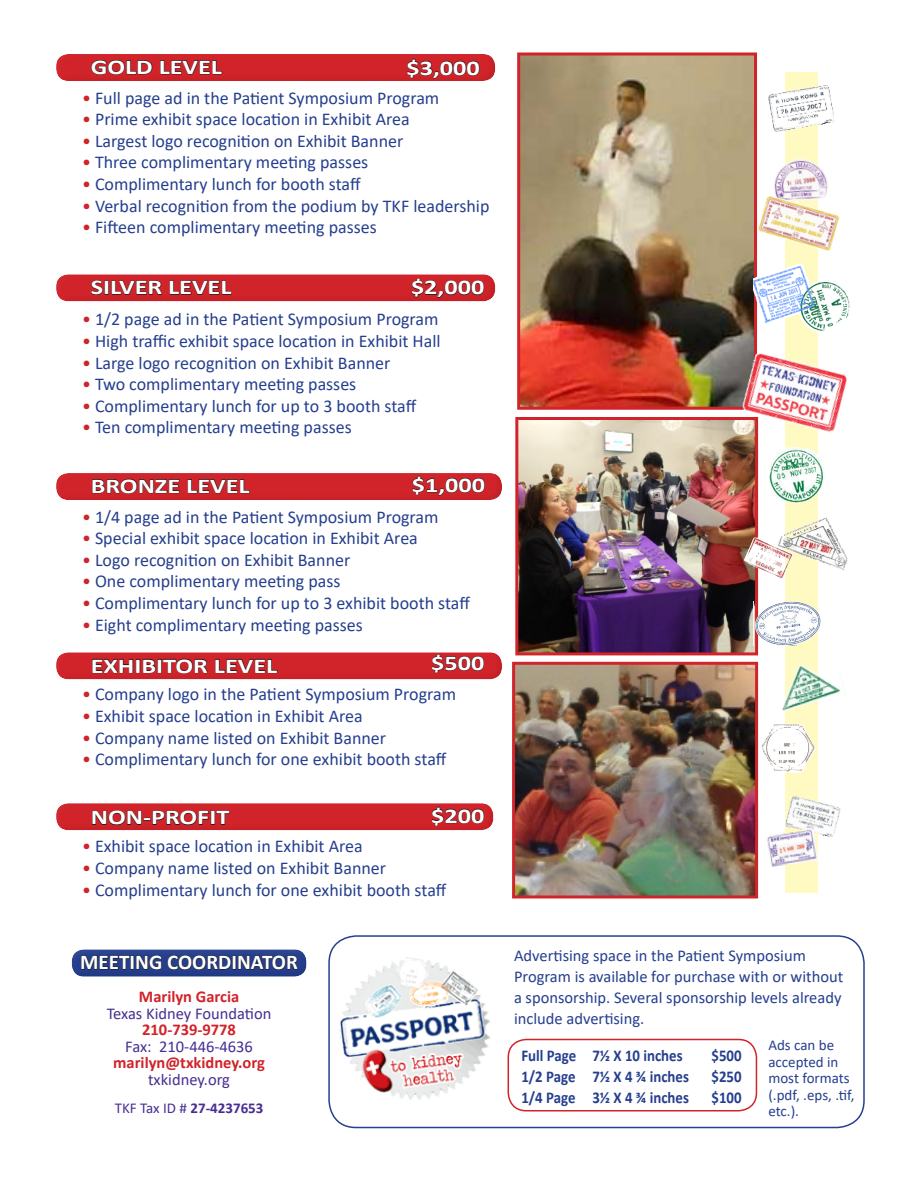
<style>
.page{position:relative;width:918px;height:1188px;background:#fff}
.page>*{position:absolute;margin:0;border:0;box-sizing:border-box;transform-origin:0 0}
.t1{font:700 21px "Calibri";color:#fff;scale:1.25 1}
.t2{font:700 21px "Calibri";color:#fff}
.t3{font:18px "Calibri";color:#253f8e}
.t4{font:16.5px/21px "Calibri";color:#253f8e}
.t5{font:700 16.5px "Calibri";color:#253f8e;scale:.9 1}
.t6{font:16.5px "Calibri";color:#482e92}
.t7{font:700 16.5px "Calibri";color:#d1232a}
.t8{font:15px/16.5px "Calibri";color:#253f8e}
.t9{font:700 15px "Calibri";color:#482e92}
.s1{color:#d1232a}
.s2{font-weight:400}
</style>
<div class="page">
<div style="left:60px;top:53px;width:436px;height:30px;background:#231f20;opacity:.1"></div>
<div style="left:60px;top:273px;width:436px;height:30px;background:#231f20;opacity:.1"></div>
<div style="left:60px;top:472px;width:443px;height:30px;background:#231f20;opacity:.1"></div>
<div style="left:60px;top:651px;width:443px;height:30px;background:#231f20;opacity:.1"></div>
<div style="left:60px;top:802px;width:434px;height:30px;background:#231f20;opacity:.1"></div>
<svg style="left:407px;top:53px;width:73px;height:30px;background:#b7383d"></svg>
<svg style="left:92px;top:478px;width:88px;height:16px"></svg>
<svg style="left:187px;top:476px;width:63px;height:18px"></svg>
<svg style="left:412px;top:472px;width:73px;height:30px;background:#b8383d"></svg>
<svg style="left:411px;top:273px;width:73px;height:30px;background:#b83b40"></svg>
<svg style="left:431px;top:651px;width:53px;height:30px;background:#b63b40"></svg>
<svg style="left:431px;top:802px;width:53px;height:30px;background:#b63a3f"></svg>
<svg style="left:92px;top:810px;width:138px;height:15px;background:#9d2126"></svg>
<svg style="left:92px;top:658px;width:116px;height:16px;background:#9c2126"></svg>
<svg style="left:215px;top:656px;width:63px;height:18px"></svg>
<svg style="left:91px;top:277px;width:71px;height:19px"></svg>
<svg style="left:169px;top:277px;width:63px;height:19px"></svg>
<svg style="left:91px;top:60px;width:62px;height:15px"></svg>
<svg style="left:160px;top:57px;width:63px;height:18px"></svg>
<img style="left:521px;top:56px;width:232px;height:350px">
<div style="left:517px;top:52px;width:240px;height:358px;border:3px solid #d1232a"></div>
<img style="left:519px;top:421px;width:235px;height:230px">
<div style="left:515px;top:417px;width:243px;height:238px;border:3px solid #d1232a"></div>
<img style="left:516px;top:666px;width:238px;height:228px">
<div style="left:512px;top:662px;width:246px;height:236px;border:3px solid #d1232a"></div>
<div style="left:328px;top:935px;width:537px;height:193px;border:2px solid #253f8e;border-radius:27px"></div>
<img style="left:339px;top:957px;width:152px;height:143px">
<div style="left:70px;top:948px;width:237px;height:24px;background:#fff;opacity:.19"></div>
<div style="left:70px;top:952px;width:237px;height:26px;background:#231f20;opacity:.28"></div>
<svg style="left:81px;top:952px;width:217px;height:18px;background:#24366d"></svg>
<div style="left:508px;top:1039px;width:249px;height:73px;border:2px solid #d1232a;border-radius:18px"></div>
<div style="left:786px;top:72px;width:32px;height:821px;background:#fffac1"></div>
<img style="left:774px;top:156px;width:54px;height:37px">
<img style="left:769px;top:84px;width:65px;height:48px">
<img style="left:769px;top:447px;width:55px;height:56px">
<img style="left:756px;top:193px;width:84px;height:64px">
<img style="left:753px;top:264px;width:97px;height:69px">
<img style="left:736px;top:344px;width:111px;height:99px">
<img style="left:753px;top:602px;width:68px;height:44px">
<img style="left:782px;top:656px;width:59px;height:56px">
<img style="left:785px;top:788px;width:56px;height:49px">
<img style="left:767px;top:829px;width:51px;height:38px">
<svg style="left:773px;top:747px;width:43px;height:26px"></svg>
<img style="left:761px;top:724px;width:54px;height:42px">
<svg style="left:744px;top:538px;width:1px;height:36px"></svg>
<img style="left:745px;top:517px;width:102px;height:61px">
<p class="t1" style="left:91px;top:52px;width:107px">GOLD LEVEL</p>
<p class="t1" style="left:407px;top:53px;width:60px">$3,000</p>
<p class="t3" style="left:82px;top:85px;width:359px"><span class="s1">•</span> Full page ad in the Patient Symposium Program</p>
<p class="t3" style="left:82px;top:107px;width:329px"><span class="s1">•</span> Prime exhibit space location in Exhibit Area</p>
<p class="t3" style="left:82px;top:128px;width:323px"><span class="s1">•</span> Largest logo recognition on Exhibit Banner</p>
<p class="t3" style="left:82px;top:150px;width:288px"><span class="s1">•</span> Three complimentary meeting passes</p>
<p class="t3" style="left:82px;top:171px;width:280px"><span class="s1">•</span> Complimentary lunch for booth staff</p>
<p class="t3" style="left:82px;top:193px;width:409px"><span class="s1">•</span> Verbal recognition from the podium by TKF leadership</p>
<p class="t3" style="left:82px;top:215px;width:296px"><span class="s1">•</span> Fifteen complimentary meeting passes</p>
<p class="t1" style="left:91px;top:272px;width:114px">SILVER LEVEL</p>
<p class="t1" style="left:411px;top:273px;width:60px">$2,000</p>
<p class="t3" style="left:82px;top:307px;width:358px"><span class="s1">•</span> 1/2 page ad in the Patient Symposium Program</p>
<p class="t3" style="left:82px;top:328px;width:360px"><span class="s1">•</span> High traffic exhibit space location in Exhibit Hall</p>
<p class="t3" style="left:82px;top:350px;width:310px"><span class="s1">•</span> Large logo recognition on Exhibit Banner</p>
<p class="t3" style="left:82px;top:372px;width:276px"><span class="s1">•</span> Two complimentary meeting passes</p>
<p class="t3" style="left:82px;top:393px;width:336px"><span class="s1">•</span> Complimentary lunch for up to 3 booth staff</p>
<p class="t3" style="left:82px;top:415px;width:271px"><span class="s1">•</span> Ten complimentary meeting passes</p>
<p class="t1" style="left:91px;top:471px;width:129px">BRONZE LEVEL</p>
<p class="t1" style="left:412px;top:470px;width:60px">$1,000</p>
<p class="t3" style="left:82px;top:504px;width:358px"><span class="s1">•</span> 1/4 page ad in the Patient Symposium Program</p>
<p class="t3" style="left:82px;top:526px;width:337px"><span class="s1">•</span> Special exhibit space location in Exhibit Area</p>
<p class="t3" style="left:82px;top:547px;width:270px"><span class="s1">•</span> Logo recognition on Exhibit Banner</p>
<p class="t3" style="left:82px;top:569px;width:260px"><span class="s1">•</span> One complimentary meeting pass</p>
<p class="t3" style="left:82px;top:590px;width:390px"><span class="s1">•</span> Complimentary lunch for up to 3 exhibit booth staff</p>
<p class="t3" style="left:82px;top:612px;width:282px"><span class="s1">•</span> Eight complimentary meeting passes</p>
<p class="t1" style="left:91px;top:651px;width:151px">EXHIBITOR LEVEL</p>
<p class="t1" style="left:431px;top:648px;width:44px">$500</p>
<p class="t3" style="left:82px;top:682px;width:376px"><span class="s1">•</span> Company logo in the Patient Symposium Program</p>
<p class="t3" style="left:82px;top:703px;width:282px"><span class="s1">•</span> Exhibit space location in Exhibit Area</p>
<p class="t3" style="left:82px;top:725px;width:306px"><span class="s1">•</span> Company name listed on Exhibit Banner</p>
<p class="t3" style="left:82px;top:747px;width:366px"><span class="s1">•</span> Complimentary lunch for one exhibit booth staff</p>
<p class="t1" style="left:91px;top:803px;width:112px">NON-PROFIT</p>
<p class="t1" style="left:431px;top:801px;width:44px">$200</p>
<p class="t3" style="left:82px;top:834px;width:282px"><span class="s1">•</span> Exhibit space location in Exhibit Area</p>
<p class="t3" style="left:82px;top:856px;width:306px"><span class="s1">•</span> Company name listed on Exhibit Banner</p>
<p class="t3" style="left:82px;top:877px;width:366px"><span class="s1">•</span> Complimentary lunch for one exhibit booth staff</p>
<p class="t2" style="left:80px;top:947px;width:219px">MEETING COORDINATOR</p>
<p class="t4" style="left:514px;top:945px;width:331px">Advertising space in the Patient Symposium Program is available for purchase with or without a sponsorship. Several sponsorship levels already include advertising.</p>
<p class="t5" style="left:521px;top:1044px;width:62px">Full Page</p>
<p class="t5" style="left:521px;top:1065px;width:62px">1/2 Page</p>
<p class="t5" style="left:521px;top:1086px;width:62px">1/4 Page</p>
<p class="t7" style="left:139px;top:985px;width:102px">Marilyn Garcia</p>
<p class="t6" style="left:107px;top:1002px;width:166px">Texas Kidney Foundation</p>
<p class="t7" style="left:142px;top:1018px;width:95px">210-739-9778</p>
<p class="t6" style="left:125px;top:1035px;width:129px">Fax: 210-446-4636</p>
<p class="t7" style="left:113px;top:1051px;width:153px">marilyn@txkidney.org</p>
<p class="t6" style="left:148px;top:1068px;width:83px">txkidney.org</p>
<p class="t9" style="left:115px;top:1098px;width:150px"><span class="s2">TKF Tax ID #</span> 27-4237653</p>
<p class="t8" style="left:768px;top:1037px;width:88px">Ads can be accepted in most formats (.pdf, .eps, .tif, etc.).</p>
<p class="t5" style="left:711px;top:1044px;width:35px">$500</p>
<p class="t5" style="left:711px;top:1065px;width:35px">$250</p>
<p class="t5" style="left:711px;top:1086px;width:35px">$100</p>
<p class="t5" style="left:592px;top:1044px;width:102px">7½ X 10 inches</p>
<p class="t5" style="left:592px;top:1065px;width:109px">7½ X 4 ¾ inches</p>
<p class="t5" style="left:592px;top:1086px;width:109px">3½ X 4 ¾ inches</p>
</div>
